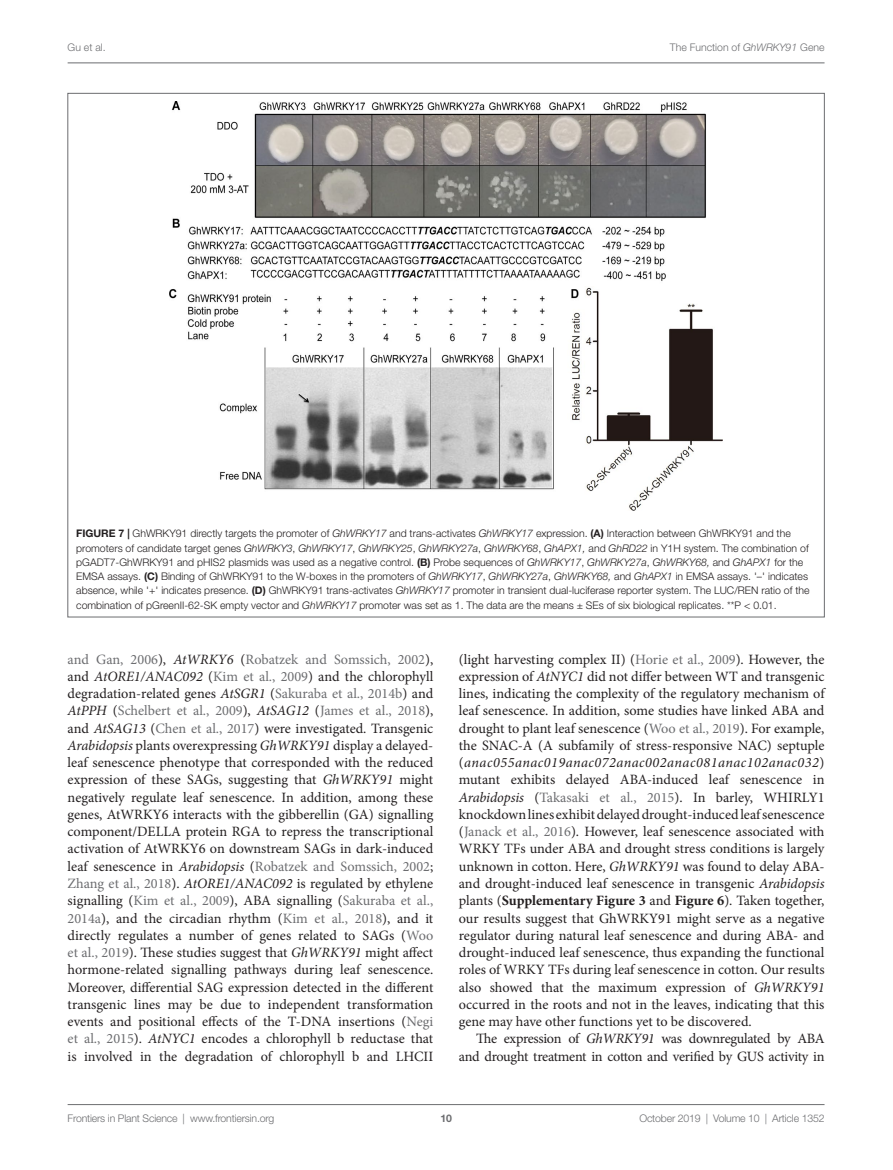
<style>
.page{position:relative;width:893px;height:1170px;background:#fff}
.page>*{position:absolute;margin:0;border:0;box-sizing:border-box;transform-origin:0 0}
.T{font:14.25px/17.2px "Minion Pro";letter-spacing:-.015em;color:#231f20;text-align:justify}
.FC{font:300 10.5px/14.2px "Helvetica Neue LT Std";color:#231f20}
.t1{font:300 10.5px "Helvetica Neue LT Std";letter-spacing:-.015em;color:#6c6d70}
.t2{font:700 10.5px "Helvetica Neue LT Std";color:#6c6d70}
.s1{font-style:italic}
.s2{font-weight:700}
.s3{color:#6c6d70}
</style>
<div class="page">
<hr style="left:68px;top:63px;width:756px;height:1px;background:#6c6d70">
<hr style="left:68px;top:1104px;width:756px;height:1px;background:#6c6d70">
<img style="left:170px;top:102px;width:552px;height:408px">
<p class="t1" style="left:68px;top:41px;width:40px">Gu et al.</p>
<p class="t1" style="left:670px;top:41px;width:156px">The Function of <span class="s1">GhWRKY91</span> Gene</p>
<p class="FC" style="left:76px;top:526px;width:735px"><span class="s2">FIGURE 7 |</span> GhWRKY91 directly targets the promoter of <span class="s1">GhWRKY17</span> and trans-activates <span class="s1">GhWRKY17</span> expression. <span class="s2">(A)</span> Interaction between GhWRKY91 and the promoters of candidate target genes <span class="s1">GhWRKY3</span>, <span class="s1">GhWRKY17</span>, <span class="s1">GhWRKY25</span>, <span class="s1">GhWRKY27a</span>, <span class="s1">GhWRKY68</span>, <span class="s1">GhAPX1,</span> and <span class="s1">GhRD22</span> in Y1H system. The combination of pGADT7-GhWRKY91 and pHIS2 plasmids was used as a negative control. <span class="s2">(B)</span> Probe sequences of <span class="s1">GhWRKY17</span>, <span class="s1">GhWRKY27a</span>, <span class="s1">GhWRKY68,</span> and <span class="s1">GhAPX1</span> for the EMSA assays. <span class="s2">(C)</span> Binding of GhWRKY91 to the W-boxes in the promoters of <span class="s1">GhWRKY17</span>, <span class="s1">GhWRKY27a</span>, <span class="s1">GhWRKY68,</span> and <span class="s1">GhAPX1</span> in EMSA assays. '–' indicates absence, while '+' indicates presence. <span class="s2">(D)</span> GhWRKY91 trans-activates <span class="s1">GhWRKY17</span> promoter in transient dual-luciferase reporter system. The LUC/REN ratio of the combination of pGreenII-62-SK empty vector and <span class="s1">GhWRKY17</span> promoter was set as 1. The data are the means ± SEs of six biological replicates. **P &lt; 0.01.</p>
<p class="T" style="left:68px;top:650px;width:367px"><span class="s3">and Gan, 2006</span>), <span class="s1">AtWRKY6</span> (<span class="s3">Robatzek and Somssich, 2002</span>), and <span class="s1">AtORE1/ANAC092</span> (<span class="s3">Kim et al., 2009</span>) and the chlorophyll degradation-related genes <span class="s1">AtSGR1</span> (<span class="s3">Sakuraba et al., 2014b</span>) and <span class="s1">AtPPH</span> (<span class="s3">Schelbert et al., 2009</span>), <span class="s1">AtSAG12</span> (<span class="s3">James et al., 2018</span>), and <span class="s1">AtSAG13</span> (<span class="s3">Chen et al., 2017</span>) were investigated. Transgenic <span class="s1">Arabidopsis</span> plants overexpressing <span class="s1">GhWRKY91</span> display a delayed&shy;leaf senescence phenotype that corresponded with the reduced expression of these SAGs, suggesting that <span class="s1">GhWRKY91</span> might negatively regulate leaf senescence. In addition, among these genes, AtWRKY6 interacts with the gibberellin (GA) signalling component/DELLA protein RGA to repress the transcriptional activation of AtWRKY6 on downstream SAGs in dark-induced leaf senescence in <span class="s1">Arabidopsis</span> (<span class="s3">Robatzek and Somssich, 2002</span>; <span class="s3">Zhang et al., 2018</span>). <span class="s1">AtORE1/ANAC092</span> is regulated by ethylene signalling (<span class="s3">Kim et al., 2009</span>), ABA signalling (<span class="s3">Sakuraba et al., 2014a</span>), and the circadian rhythm (<span class="s3">Kim et al., 2018</span>), and it directly regulates a number of genes related to SAGs (<span class="s3">Woo et al., 2019</span>). These studies suggest that <span class="s1">GhWRKY91</span> might affect hormone-related signalling pathways during leaf senescence.<br>Moreover, differential SAG expression detected in the different transgenic lines may be due to independent transformation events and positional effects of the T-DNA insertions (<span class="s3">Negi et al., 2015</span>). <span class="s1">AtNYC1</span> encodes a chlorophyll b reductase that is involved in the degradation of chlorophyll b and LHCII</p>
<p class="T" style="left:459px;top:650px;width:367px">(light harvesting complex II) (<span class="s3">Horie et al., 2009</span>). However, the expression of <span class="s1">AtNYC1</span> did not differ between WT and transgenic lines, indicating the complexity of the regulatory mechanism of leaf senescence. In addition, some studies have linked ABA and drought to plant leaf senescence (<span class="s3">Woo et al., 2019</span>). For example, the SNAC-A (A subfamily of stress-responsive NAC) septuple (<span class="s1">anac055anac019anac072anac002anac081anac102anac032</span>) mutant exhibits delayed ABA-induced leaf senescence in <span class="s1">Arabidopsis</span> (<span class="s3">Takasaki et al., 2015</span>). In barley, WHIRLY1 knockdown lines exhibit delayed drought-induced leaf senescence (<span class="s3">Janack et al., 2016</span>). However, leaf senescence associated with WRKY TFs under ABA and drought stress conditions is largely unknown in cotton. Here, <span class="s1">GhWRKY91</span> was found to delay ABA&shy;and drought-induced leaf senescence in transgenic <span class="s1">Arabidopsis </span>plants (<span class="s2">Supplementary Figure 3</span> and <span class="s2">Figure 6</span>). Taken together, our results suggest that GhWRKY91 might serve as a negative regulator during natural leaf senescence and during ABA- and drought-induced leaf senescence, thus expanding the functional roles of WRKY TFs during leaf senescence in cotton. Our results also showed that the maximum expression of <span class="s1">GhWRKY91 </span>occurred in the roots and not in the leaves, indicating that this gene may have other functions yet to be discovered.</p>
<p class="T" style="left:459px;top:1030px;width:367px;text-align:right">The expression of <span class="s1">GhWRKY91</span> was downregulated by ABA and drought treatment in cotton and verified by GUS activity in</p>
<p class="t1" style="left:68px;top:1111px;width:208px">Frontiers in Plant Science | www.frontiersin.org</p>
<p class="t1" style="left:639px;top:1111px;width:187px">October 2019 | Volume 10 | Article 1352</p>
<p class="t2" style="left:440px;top:1111px;width:13px">10</p>
</div>
